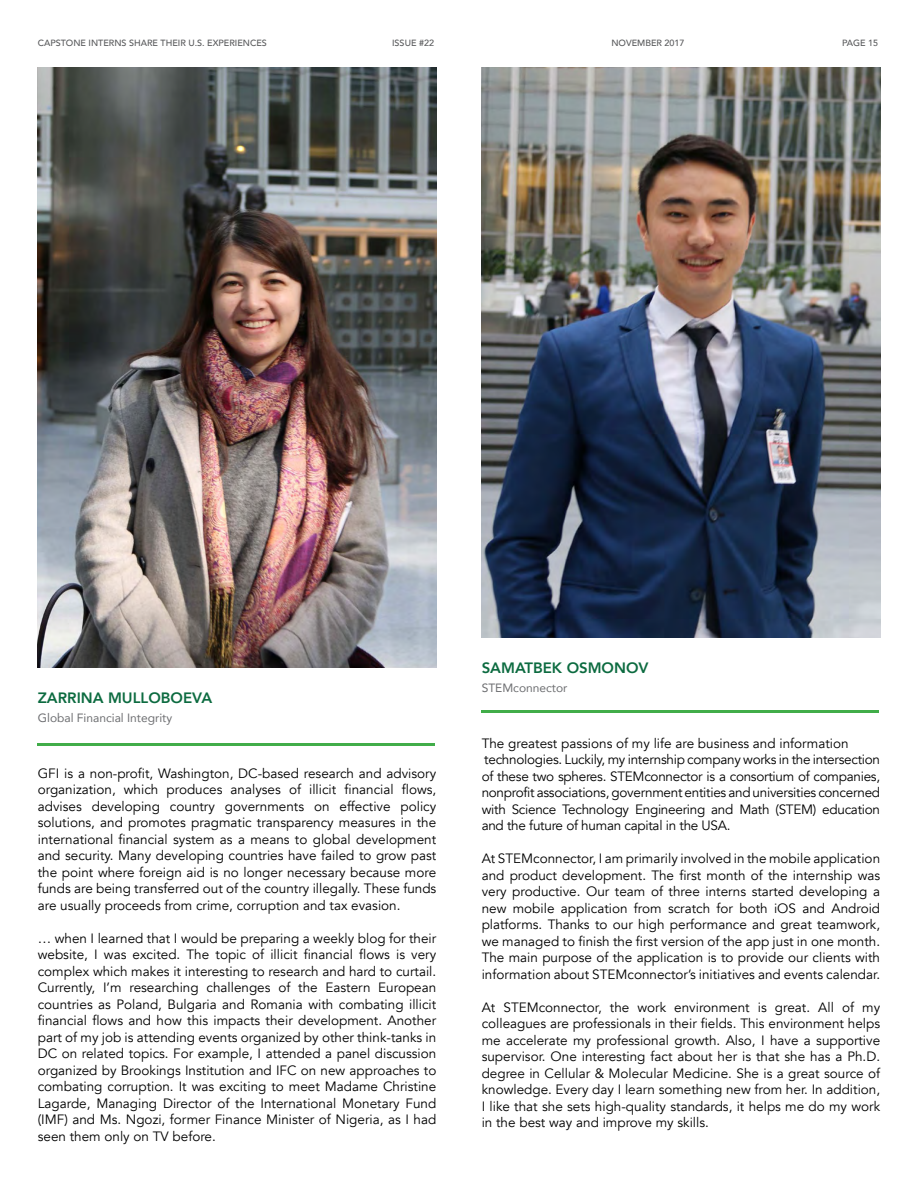
<style>
.page{position:relative;width:918px;height:1188px;background:#fff}
.page>*{position:absolute;margin:0;border:0;box-sizing:border-box;transform-origin:0 0}
.t1{font:800 15px "Avenir";color:#0c6b40}
.t2{font:13.5px/16.5px "Avenir";letter-spacing:-.02em;color:#000;text-align:justify}
.t3{font:12px "Avenir";color:#6d6e71}
.t4{font:500 9px "Avenir";color:#58595b}
</style>
<div class="page">
<img style="left:38px;top:68px;width:398px;height:600px">
<hr style="left:38px;top:743px;width:397px;height:3px;background:#41ad49">
<img style="left:482px;top:68px;width:398px;height:569px">
<hr style="left:482px;top:710px;width:397px;height:3px;background:#41ad49">
<p class="t4" style="left:38px;top:35px;width:231px">CAPSTONE INTERNS SHARE THEIR U.S. EXPERIENCES</p>
<p class="t4" style="left:392px;top:35px;width:43px">ISSUE #22</p>
<p class="t4" style="left:611px;top:35px;width:75px">NOVEMBER 2017</p>
<p class="t4" style="left:842px;top:35px;width:38px">PAGE 15</p>
<p class="t1" style="left:38px;top:686px;width:176px">ZARRINA MULLOBOEVA</p>
<p class="t3" style="left:38px;top:708px;width:136px">Global Financial Integrity</p>
<p class="t2" style="left:38px;top:765px;width:400px">GFI is a non-profit, Washington, DC-based research and advisory organization, which produces analyses of illicit financial flows, advises developing country governments on effective policy solutions, and promotes pragmatic transparency measures in the international financial system as a means to global development and security. Many developing countries have failed to grow past the point where foreign aid is no longer necessary because more funds are being transferred out of the country illegally. These funds are usually proceeds from crime, corruption and tax evasion.</p>
<p class="t2" style="left:38px;top:930px;width:400px">… when I learned that I would be preparing a weekly blog for their website, I was excited. The topic of illicit financial flows is very complex which makes it interesting to research and hard to curtail.<br>Currently, I’m researching challenges of the Eastern European countries as Poland, Bulgaria and Romania with combating illicit financial flows and how this impacts their development. Another part of my job is attending events organized by other think-tanks in DC on related topics. For example, I attended a panel discussion organized by Brookings Institution and IFC on new approaches to combating corruption. It was exciting to meet Madame Christine Lagarde, Managing Director of the International Monetary Fund (IMF) and Ms. Ngozi, former Finance Minister of Nigeria, as I had seen them only on TV before.</p>
<p class="t1" style="left:482px;top:656px;width:168px">SAMATBEK OSMONOV</p>
<p class="t3" style="left:482px;top:678px;width:87px">STEMconnector</p>
<p class="t2" style="left:482px;top:735px;width:400px;text-align:left">The greatest passions of my life are business and information technologies. Luckily, my internship company works in the intersection of these two spheres. STEMconnector is a consortium of companies, nonprofit associations, government entities and universities concerned with Science Technology Engineering and Math (STEM) education and the future of human capital in the USA.</p>
<p class="t2" style="left:482px;top:850px;width:400px">At STEMconnector, I am primarily involved in the mobile application and product development. The first month of the internship was very productive. Our team of three interns started developing a new mobile application from scratch for both iOS and Android platforms. Thanks to our high performance and great teamwork, we managed to finish the first version of the app just in one month.<br>The main purpose of the application is to provide our clients with information about STEMconnector’s initiatives and events calendar.</p>
<p class="t2" style="left:482px;top:999px;width:400px">At STEMconnector, the work environment is great. All of my colleagues are professionals in their fields. This environment helps me accelerate my professional growth. Also, I have a supportive supervisor. One interesting fact about her is that she has a Ph.D. degree in Cellular &amp; Molecular Medicine. She is a great source of knowledge. Every day I learn something new from her. In addition, I like that she sets high-quality standards, it helps me do my work in the best way and improve my skills.</p>
</div>
